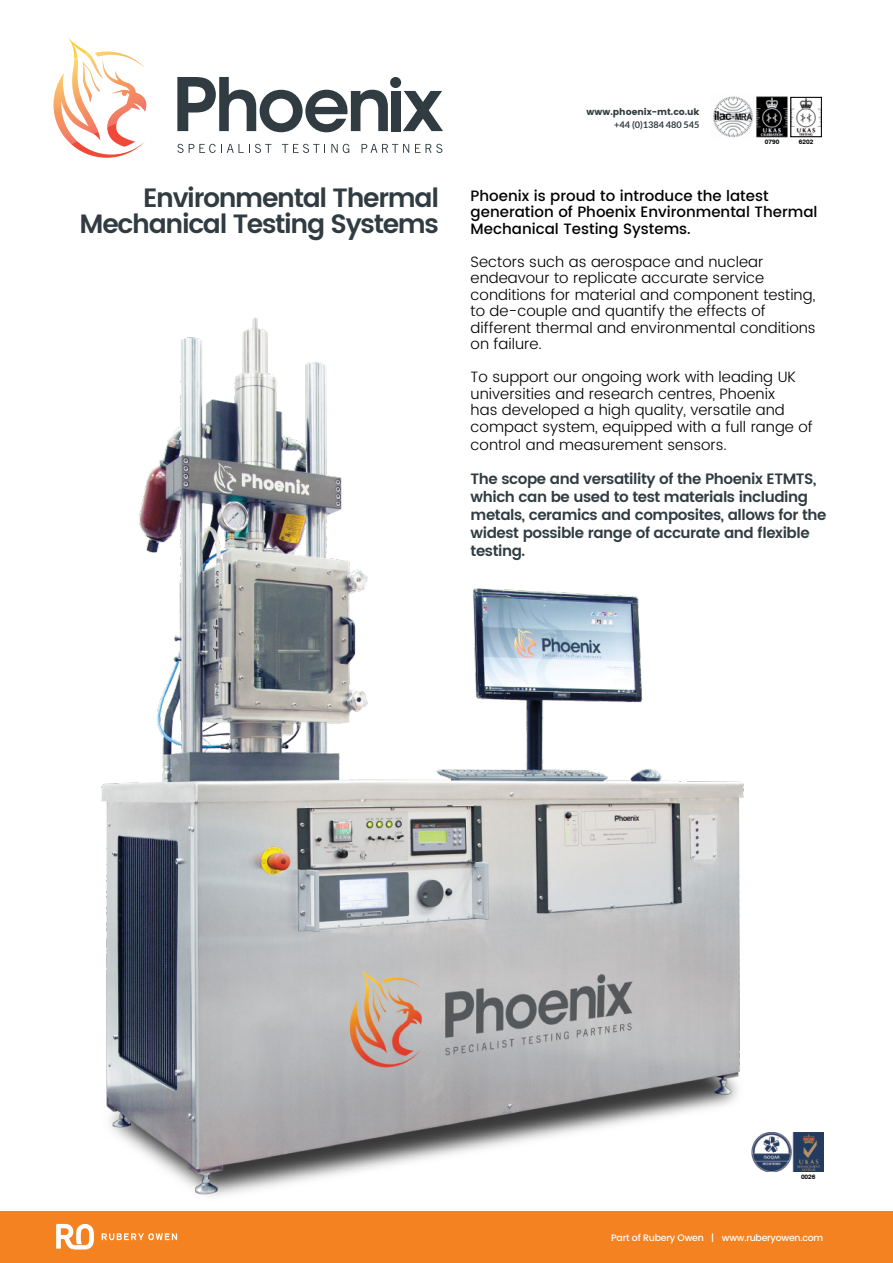
<style>
.page{position:relative;width:893px;height:1263px;background:#fff}
.page>*{position:absolute;margin:0;border:0;box-sizing:border-box;transform-origin:0 0}
.t1{font:600 26.4px/26.4px "Poppins";letter-spacing:-.05em;color:#303c42;text-align:right}
.t2{font:300 15px/16.5px "Poppins";color:#000}
.t3{font:600 15px/18px "Poppins";letter-spacing:-.03em;color:#303c42}
.t4{font:500 15px/16.5px "Poppins";color:#000}
.t5{font:500 9.45px "Poppins";letter-spacing:-.025em;color:#fff}
.t6{font:9.15px "Poppins";color:#303c42}
.t7{font:700 9.15px "Lato";color:#303c42}
.t8{font:700 6.45px "Swiss 721 BT";letter-spacing:-.01em;color:#000}
</style>
<div class="page">
<img style="left:101px;top:317px;width:651px;height:879px">
<div style="left:0;top:1211px;width:893px;height:52px;background:#f58220"></div>
<svg style="left:56px;top:1224px;width:38px;height:25px"></svg>
<svg style="left:102px;top:1233px;width:75px;height:7px"></svg>
<img style="left:713px;top:96px;width:75px;height:42px">
<img style="left:793px;top:99px;width:26px;height:36px">
<div style="left:791px;top:97px;width:30px;height:40px;border:1px solid #000"></div>
<div style="left:391px;top:91px;width:9px;height:40px;background:#303c42"></div>
<div style="left:390px;top:77px;width:11px;height:11px;background:#303c42;border-radius:50%"></div>
<svg style="left:403px;top:91px;width:40px;height:40px"></svg>
<svg style="left:177px;top:77px;width:211px;height:55px"></svg>
<svg style="left:177px;top:144px;width:94px;height:9px"></svg>
<svg style="left:282px;top:144px;width:43px;height:9px"></svg>
<svg style="left:331px;top:144px;width:18px;height:9px"></svg>
<svg style="left:361px;top:144px;width:48px;height:9px"></svg>
<svg style="left:415px;top:144px;width:27px;height:9px"></svg>
<svg style="left:54px;top:38px;width:91px;height:120px"></svg>
<img style="left:752px;top:1132px;width:72px;height:40px">
<h1 class="t1" style="left:80px;top:185px;width:361px">Environmental Thermal<br>Mechanical Testing Systems</h1>
<p class="t6" style="left:587px;top:107px;width:114px">www.phoenix-mt.co.uk</p>
<p class="t7" style="left:614px;top:119px;width:87px">+44 (0)1384 480 545</p>
<p class="t8" style="left:765px;top:138px;width:16px">0790</p>
<p class="t8" style="left:799px;top:138px;width:16px">6202</p>
<p class="t4" style="left:471px;top:187px;width:348px">Phoenix is proud to introduce the latest generation of Phoenix Environmental Thermal<br>Mechanical Testing Systems.</p>
<p class="t2" style="left:471px;top:254px;width:346px">Sectors such as aerospace and nuclear endeavour to replicate accurate service conditions for material and component testing, to de-couple and quantify the effects of different thermal and environmental conditions on failure.</p>
<p class="t2" style="left:471px;top:369px;width:344px">To support our ongoing work with leading UK universities and research centres, Phoenix<br>has developed a high quality, versatile and compact system, equipped with a full range of</p>
<p class="t2" style="left:471px;top:437px;width:258px">control and measurement sensors.</p>
<p class="t3" style="left:471px;top:470px;width:357px">The scope and versatility of the Phoenix ETMTS, which can be used to test materials including metals, ceramics and composites, allows for the widest possible range of accurate and flexible testing.</p>
<p class="t8" style="left:801px;top:1173px;width:16px">0026</p>
<p class="t5" style="left:611px;top:1231px;width:214px">Part of Rubery Owen | www.ruberyowen.com</p>
</div>
